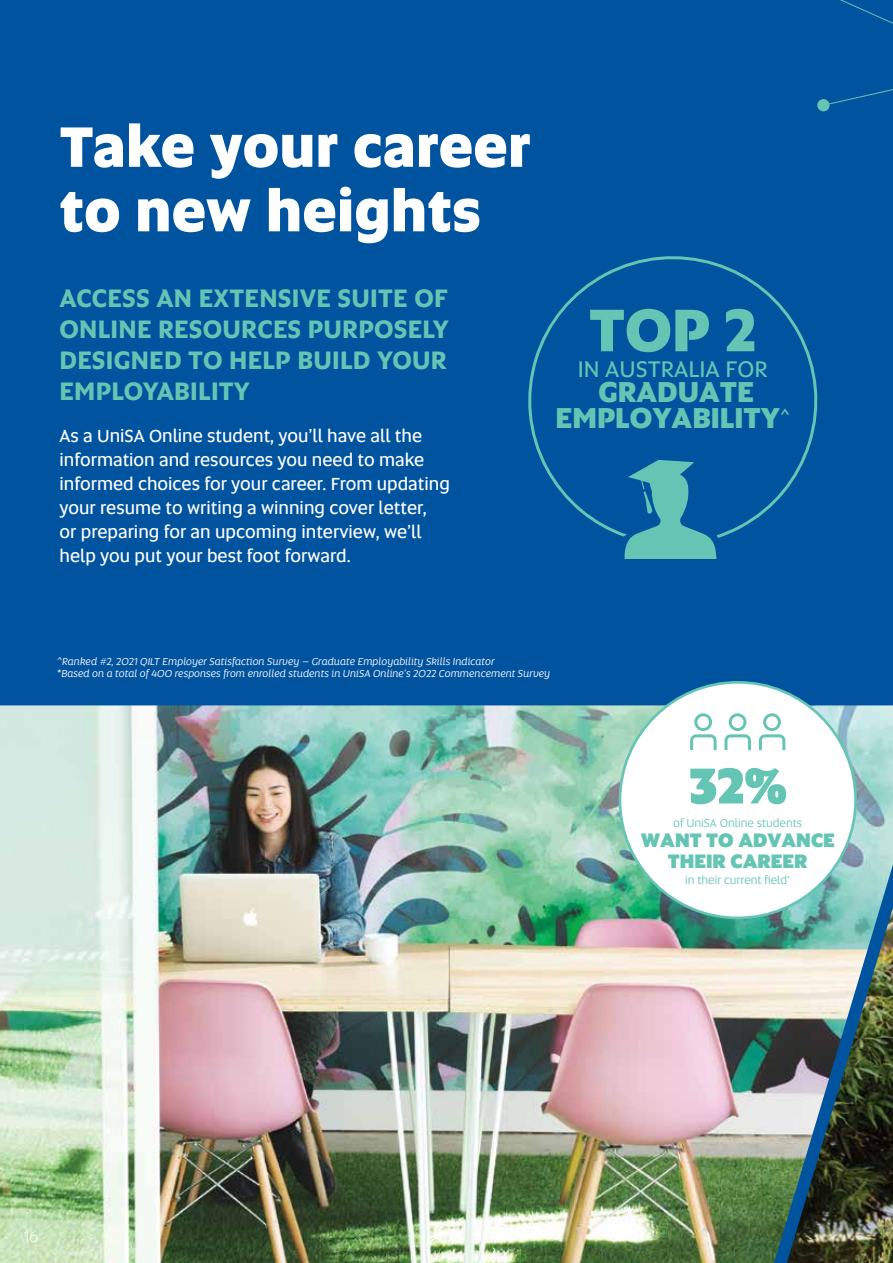
<style>
.page{position:relative;width:893px;height:1263px;background:#00539f}
.page>*{position:absolute;margin:0;border:0;box-sizing:border-box;transform-origin:0 0}
.t1{font:800 60.15px "Altis Uni SA";color:#65c5b4}
.t2{font:800 57px/64.5px "Altis Uni SA";letter-spacing:.01em;color:#fff}
.t3{font:800 50.1px "Altis Uni SA";color:#65c5b4}
.t4{font:800 28.95px/25.7px "Altis Uni SA";color:#65c5b4;text-align:center}
.t5{font:700 25.5px/30.9px "Altis Uni SA";letter-spacing:.01em;color:#65c5b4;text-align:justify}
.t6{font:23.25px "Altis Uni SA";color:#65c5b4}
.t7{font:800 19.35px/20.5px "Altis Uni SA";color:#65c5b4;text-align:center}
.t8{font:18px/24px "Altis Uni SA";color:#fff}
.t9{font:300 16.5px "Altis Uni SA";color:#fff}
.t10{font:11.85px "Altis Uni SA";color:#65c5b4}
.t11{font:italic 10.5px/12.6px "Altis Uni SA";color:#fff}
.s1{font-weight:400;font-size:20.1px}
</style>
<div class="page">
<img style="left:0;top:705px;width:893px;height:558px">
<div style="left:817px;top:99px;width:13px;height:12px;background:#65c5b4;border-radius:50%"></div>
<svg style="left:820px;top:0;width:73px;height:106px"></svg>
<img style="left:787px;top:907px;width:106px;height:356px">
<div style="left:620px;top:682px;width:235px;height:236px;background:#fff;border-radius:50%"></div>
<svg style="left:690px;top:713px;width:27px;height:37px"></svg>
<svg style="left:724px;top:713px;width:27px;height:37px"></svg>
<svg style="left:759px;top:713px;width:26px;height:37px"></svg>
<div style="left:625px;top:538px;width:91px;height:21px;background:#65c5b4"></div>
<svg style="left:528px;top:256px;width:289px;height:282px"></svg>
<h2 class="t2" style="left:60px;top:111px;width:473px">Take your career to new heights</h2>
<h3 class="t5" style="left:60px;top:281px;width:391px">ACCESS AN EXTENSIVE SUITE OF ONLINE RESOURCES PURPOSELY DESIGNED TO HELP BUILD YOUR EMPLOYABILITY</h3>
<p class="t8" style="left:60px;top:423px;width:392px">As a UniSA Online student, you’ll have all the information and resources you need to make informed choices for your career. From updating your resume to writing a winning cover letter,<br>or preparing for an upcoming interview, we’ll help you put your best foot forward.</p>
<h1 class="t1" style="left:589px;top:285px;width:169px">TOP 2</h1>
<p class="t6" style="left:578px;top:352px;width:191px">IN AUSTRALIA FOR</p>
<h3 class="t4" style="left:555px;top:378px;width:236px">GRADUATE<br>EMPLOYABILITY<span class="s1">^</span></h3>
<p class="t11" style="left:57px;top:654px;width:495px">^Ranked #2, 2021 QILT Employer Satisfaction Survey – Graduate Employability Skills Indicator<br>*Based on a total of 400 responses from enrolled students in UniSA Online’s 2022 Commencement Survey</p>
<h3 class="t3" style="left:689px;top:747px;width:100px">32%</h3>
<p class="t10" style="left:673px;top:814px;width:130px">of UniSA Online students</p>
<p class="t7" style="left:641px;top:829px;width:196px">WANT TO ADVANCE<br>THEIR CAREER</p>
<p class="t10" style="left:685px;top:872px;width:106px">in their current field<sup>*</sup></p>
<p class="t9" style="left:24px;top:1225px;width:16px">16</p>
</div>
